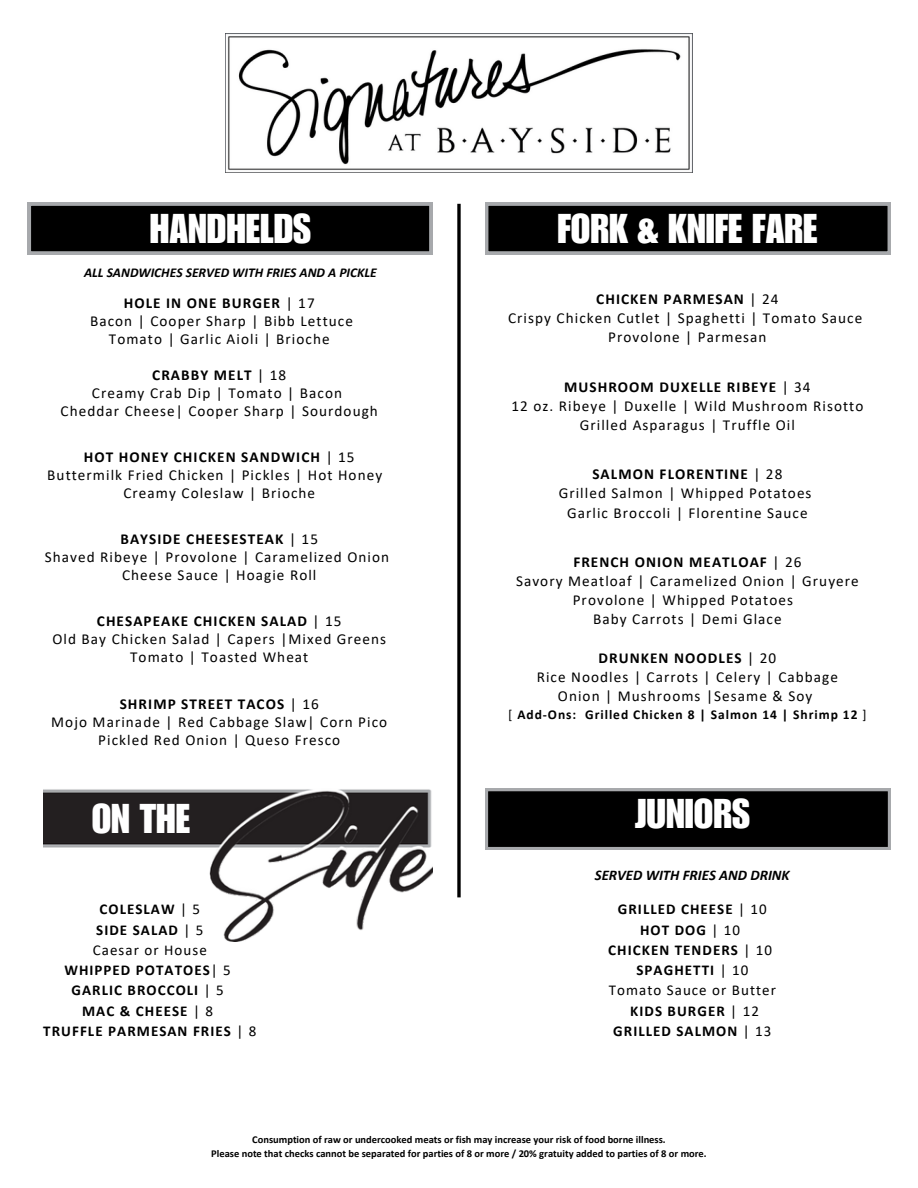
<style>
.page{position:relative;width:918px;height:1188px;background:#fff}
.page>*{position:absolute;margin:0;border:0;box-sizing:border-box;transform-origin:0 0}
.t1{font:40.5px "Impact LT Std";color:#fff}
.t2{font:15.15px/18px "Calibri";letter-spacing:.07em;color:#000;text-align:center}
.t3{font:700 15px/20.2px "Calibri";letter-spacing:.07em;color:#000;text-align:center}
.t4{font:italic 700 14.7px "Calibri";color:#000}
.t5{font:700 13.5px "Calibri";letter-spacing:.07em;color:#000}
.t6{font:italic 700 13.5px "Calibri";color:#000}
.t7{font:700 10.5px "Calibri";color:#000}
.s1{font-weight:700}
.s2{font-weight:400}
</style>
<div class="page">
<img style="left:226px;top:33px;width:466px;height:140px">
<svg style="left:457px;top:204px;width:4px;height:693px;background:#272727"></svg>
<svg style="left:485px;top:788px;width:405px;height:61px;background:#101010"></svg>
<img style="left:44px;top:789px;width:389px;height:152px">
<svg style="left:28px;top:203px;width:405px;height:51px;background:#141414"></svg>
<svg style="left:485px;top:203px;width:406px;height:51px;background:#151515"></svg>
<p class="t1" style="left:150px;top:214px;width:163px">HANDHELDS</p>
<h1 class="t1" style="left:557px;top:214px;width:262px">FORK &amp; KNIFE FARE</h1>
<h4 class="t6" style="left:84px;top:267px;width:294px">ALL SANDWICHES SERVED WITH FRIES AND A PICKLE</h4>
<h4 class="t2" style="left:90px;top:295px;width:264px"><span class="s1">HOLE IN ONE BURGER</span> | 17<br>Bacon | Cooper Sharp | Bibb Lettuce<br>Tomato | Garlic Aioli | Brioche</h4>
<h4 class="t2" style="left:61px;top:367px;width:319px"><span class="s1">CRABBY MELT</span> | 18<br>Creamy Crab Dip | Tomato | Bacon<br>Cheddar Cheese| Cooper Sharp | Sourdough</h4>
<h4 class="t2" style="left:47px;top:449px;width:336px"><span class="s1">HOT HONEY CHICKEN SANDWICH</span> | 15<br>Buttermilk Fried Chicken | Pickles | Hot Honey<br>Creamy Coleslaw | Brioche</h4>
<p class="t2" style="left:45px;top:531px;width:346px"><span class="s1">BAYSIDE CHEESESTEAK</span> | 15<br>Shaved Ribeye | Provolone | Caramelized Onion<br>Cheese Sauce | Hoagie Roll</p>
<h1 class="t2" style="left:52px;top:614px;width:335px"><span class="s1">CHESAPEAKE CHICKEN SALAD</span> | 15<br>Old Bay Chicken Salad | Capers |Mixed Greens<br>Tomato | Toasted Wheat</h1>
<h3 class="t2" style="left:51px;top:696px;width:337px"><span class="s1">SHRIMP STREET TACOS</span> | 16<br>Mojo Marinade | Red Cabbage Slaw| Corn Pico<br>Pickled Red Onion | Queso Fresco</h3>
<p class="t2" style="left:508px;top:290px;width:356px;line-height:19.2px"><span class="s1">CHICKEN PARMESAN</span> | 24<br>Crispy Chicken Cutlet | Spaghetti | Tomato Sauce<br>Provolone | Parmesan</p>
<h1 class="t2" style="left:511px;top:378px;width:353px;line-height:19.2px"><span class="s1">MUSHROOM DUXELLE RIBEYE</span> | 34<br>12 oz. Ribeye | Duxelle | Wild Mushroom Risotto<br>Grilled Asparagus | Truffle Oil</h1>
<h5 class="t2" style="left:559px;top:466px;width:254px;line-height:19.2px"><span class="s1">SALMON FLORENTINE</span> | 28<br>Grilled Salmon | Whipped Potatoes<br>Garlic Broccoli | Florentine Sauce</h5>
<h4 class="t2" style="left:516px;top:554px;width:344px;line-height:19.2px"><span class="s1">FRENCH ONION MEATLOAF</span> | 26<br>Savory Meatloaf | Caramelized Onion | Gruyere<br>Provolone | Whipped Potatoes<br>Baby Carrots | Demi Glace</h4>
<h4 class="t2" style="left:537px;top:649px;width:303px;line-height:19.2px"><span class="s1">DRUNKEN NOODLES</span> | 20<br>Rice Noodles | Carrots | Celery | Cabbage<br>Onion | Mushrooms |Sesame &amp; Soy</h4>
<h4 class="t5" style="left:508px;top:709px;width:360px"><span class="s2">[</span> Add-Ons: Grilled Chicken 8 | Salmon 14 | Shrimp 12 <span class="s2">]</span></h4>
<h4 class="t1" style="left:92px;top:804px;width:100px">ON THE</h4>
<h4 class="t1" style="left:635px;top:800px;width:117px">JUNIORS</h4>
<h4 class="t4" style="left:595px;top:869px;width:196px">SERVED WITH FRIES AND DRINK</h4>
<h4 class="t3" style="left:608px;top:900px;width:169px">GRILLED CHEESE <span class="s2">| 10<br></span>HOT DOG <span class="s2">| 10<br></span>CHICKEN TENDERS <span class="s2">| 10<br></span>SPAGHETTI <span class="s2">| 10<br>Tomato Sauce or Butter<br></span>KIDS BURGER <span class="s2">| 12<br></span>GRILLED SALMON <span class="s2">| 13</span></h4>
<h1 class="t3" style="left:64px;top:900px;width:168px">COLESLAW <span class="s2">| 5<br></span>SIDE SALAD <span class="s2">| 5<br>Caesar or House<br></span>WHIPPED POTATOES<span class="s2">| 5<br></span>GARLIC BROCCOLI <span class="s2">| 5<br></span>MAC &amp; CHEESE <span class="s2">| 8</span></h1>
<h2 class="t3" style="left:43px;top:1022px;width:215px">TRUFFLE PARMESAN FRIES <span class="s2">| 8</span></h2>
<h4 class="t7" style="left:252px;top:1135px;width:415px">Consumption of raw or undercooked meats or fish may increase your risk of food borne illness.</h4>
<p class="t7" style="left:211px;top:1149px;width:497px">Please note that checks cannot be separated for parties of 8 or more / 20% gratuity added to parties of 8 or more.</p>
</div>
